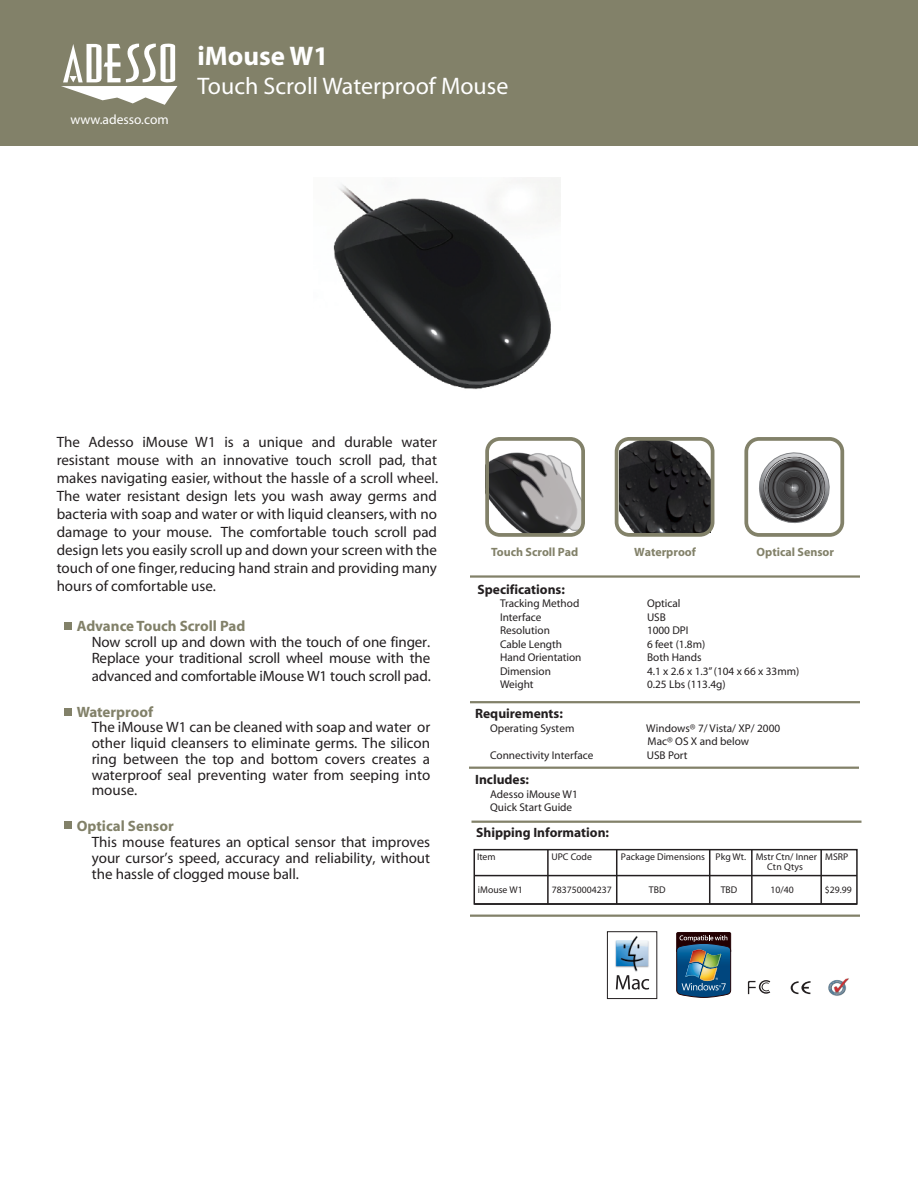
<style>
.page{position:relative;width:918px;height:1188px;background:#fff}
.page>*{position:absolute;margin:0;border:0;box-sizing:border-box;transform-origin:0 0}
.t1{font:700 27px "Myriad";color:#fff}
.t2{font:24px "Myriad";color:#fff}
.t3{font:15px/18px "Myriad";color:#231f20;text-align:justify}
.t4{font:700 15px "Myriad";color:#828169}
.t5{font:700 13.5px "Myriad";color:#231f20}
.t6{font:13.5px "Myriad";color:#fff}
.t7{font:700 12px "Myriad";color:#828169}
.t8{font:11.25px/13.5px "Myriad";color:#231f20}
.t9{font:9.75px/10.2px "Myriad";color:#231f20}
</style>
<div class="page">
<img style="left:620px;top:442px;width:89px;height:90px">
<img style="left:490px;top:452px;width:90px;height:80px">
<div style="left:0;top:0;width:918px;height:146px;background:#828169"></div>
<svg style="left:61px;top:43px;width:116px;height:62px"></svg>
<hr style="left:470px;top:575px;width:390px;height:3px;background:#828169">
<hr style="left:470px;top:915px;width:390px;height:2px;background:#828169">
<hr style="left:470px;top:701px;width:390px;height:2px;background:#828169">
<img style="left:828px;top:978px;width:21px;height:18px">
<svg style="left:791px;top:981px;width:20px;height:13px"></svg>
<svg style="left:748px;top:980px;width:22px;height:14px"></svg>
<hr style="left:469px;top:767px;width:390px;height:2px;background:#828169">
<hr style="left:471px;top:821px;width:390px;height:2px;background:#828169">
<div style="left:474px;top:849px;width:384px;height:56px;border:2px solid #231f20"></div>
<hr style="left:474px;top:875px;width:383px;height:1px;background:#231f20">
<hr style="left:547px;top:850px;width:2px;height:54px;background:#231f20">
<hr style="left:616px;top:850px;width:1px;height:54px;background:#231f20">
<hr style="left:709px;top:850px;width:1px;height:54px;background:#231f20">
<hr style="left:751px;top:850px;width:2px;height:54px;background:#231f20">
<hr style="left:820px;top:850px;width:2px;height:54px;background:#231f20">
<hr style="left:474px;top:903px;width:383px;height:2px;background:#231f20">
<div style="left:485px;top:437px;width:100px;height:100px;border:4px solid #828169;border-radius:13px"></div>
<div style="left:64px;top:622px;width:8px;height:7px;background:#828169"></div>
<div style="left:65px;top:709px;width:7px;height:7px;background:#828169"></div>
<div style="left:64px;top:822px;width:7px;height:7px;background:#828169"></div>
<div style="left:744px;top:437px;width:100px;height:100px;border:4px solid #828169;border-radius:13px"></div>
<div style="left:615px;top:437px;width:99px;height:100px;border:4px solid #828169;border-radius:13px"></div>
<img style="left:333px;top:178px;width:228px;height:211px">
<svg style="left:759px;top:452px;width:71px;height:71px"></svg>
<img style="left:676px;top:932px;width:55px;height:66px">
<div style="left:607px;top:931px;width:50px;height:68px;background:#fff;border:1px solid #231f20"></div>
<svg style="left:616px;top:975px;width:33px;height:15px"></svg>
<img style="left:615px;top:936px;width:34px;height:36px">
<p class="t6" style="left:71px;top:113px;width:100px">www.adesso.com</p>
<h1 class="t1" style="left:198px;top:42px;width:133px">iMouse W1</h1>
<h2 class="t2" style="left:198px;top:74px;width:312px">Touch Scroll Waterproof Mouse</h2>
<p class="t3" style="left:57px;top:433px;width:383px">The Adesso iMouse W1 is a unique and durable water resistant mouse with an innovative touch scroll pad, that makes navigating easier, without the hassle of a scroll wheel.<br>The water resistant design lets you wash away germs and bacteria with soap and water or with liquid cleansers, with no damage to your mouse. The comfortable touch scroll pad design lets you easily scroll up and down your screen with the touch of one finger, reducing hand strain and providing many hours of comfortable use.</p>
<p class="t4" style="left:77px;top:618px;width:170px">Advance Touch Scroll Pad</p>
<p class="t3" style="left:92px;top:635px;width:340px;line-height:15.8px">Now scroll up and down with the touch of one finger.<br>Replace your traditional scroll wheel mouse with the</p>
<p class="t3" style="left:92px;top:667px;width:341px">advanced and comfortable iMouse W1 touch scroll pad.</p>
<p class="t4" style="left:77px;top:704px;width:78px">Waterproof</p>
<p class="t3" style="left:92px;top:720px;width:340px;line-height:15.8px">The iMouse W1 can be cleaned with soap and water or other liquid cleansers to eliminate germs. The silicon ring between the top and bottom covers creates a waterproof seal preventing water from seeping into mouse.</p>
<p class="t4" style="left:77px;top:819px;width:99px">Optical Sensor</p>
<p class="t3" style="left:92px;top:835px;width:340px;line-height:15.8px">This mouse features an optical sensor that improves your cursor’s speed, accuracy and reliability, without the hassle of clogged mouse ball.</p>
<p class="t7" style="left:491px;top:546px;width:88px">Touch Scroll Pad</p>
<p class="t7" style="left:634px;top:546px;width:63px">Waterproof</p>
<p class="t7" style="left:757px;top:546px;width:79px">Optical Sensor</p>
<p class="t5" style="left:478px;top:582px;width:89px">Specifications:</p>
<p class="t8" style="left:500px;top:597px;width:81px">Tracking Method</p>
<p class="t8" style="left:647px;top:597px;width:35px">Optical</p>
<p class="t8" style="left:500px;top:611px;width:43px">Interface</p>
<p class="t8" style="left:647px;top:611px;width:20px">USB</p>
<p class="t8" style="left:500px;top:624px;width:51px">Resolution</p>
<p class="t8" style="left:647px;top:624px;width:43px">1000 DPI</p>
<p class="t8" style="left:500px;top:638px;width:64px">Cable Length</p>
<p class="t8" style="left:647px;top:638px;width:60px">6 feet (1.8m)</p>
<p class="t8" style="left:500px;top:651px;width:83px">Hand Orientation</p>
<p class="t8" style="left:647px;top:651px;width:56px">Both Hands</p>
<p class="t8" style="left:500px;top:665px;width:52px">Dimension</p>
<p class="t8" style="left:647px;top:665px;width:154px">4.1 x 2.6 x 1.3” (104 x 66 x 33mm)</p>
<p class="t8" style="left:500px;top:678px;width:35px">Weight</p>
<p class="t8" style="left:647px;top:678px;width:80px">0.25 Lbs (113.4g)</p>
<p class="t5" style="left:475px;top:707px;width:89px">Requirements:</p>
<p class="t8" style="left:490px;top:722px;width:86px">Operating System</p>
<p class="t8" style="left:646px;top:722px;width:135px">Windows® 7/ Vista/ XP/ 2000<br>Mac® OS X and below</p>
<p class="t8" style="left:490px;top:749px;width:105px">Connectivity Interface</p>
<p class="t8" style="left:647px;top:749px;width:42px">USB Port</p>
<p class="t5" style="left:475px;top:773px;width:55px">Includes:</p>
<p class="t8" style="left:490px;top:788px;width:89px">Adesso iMouse W1<br>Quick Start Guide</p>
<p class="t5" style="left:476px;top:825px;width:134px">Shipping Information:</p>
<p class="t9" style="left:477px;top:852px;width:20px">Item</p>
<p class="t9" style="left:551px;top:852px;width:42px">UPC Code</p>
<p class="t9" style="left:767px;top:852px;width:83px;text-indent:-146px">Package Dimensions Pkg Wt. Mstr Ctn/ Inner MSRP<br>Ctn Qtys</p>
<p class="t9" style="left:478px;top:885px;width:46px">iMouse W1</p>
<p class="t9" style="left:552px;top:885px;width:62px">783750004237</p>
<p class="t9" style="left:649px;top:885px;width:18px">TBD</p>
<p class="t9" style="left:721px;top:885px;width:18px">TBD</p>
<p class="t9" style="left:770px;top:885px;width:25px">10/40</p>
<p class="t9" style="left:825px;top:885px;width:29px">$29.99</p>
</div>
